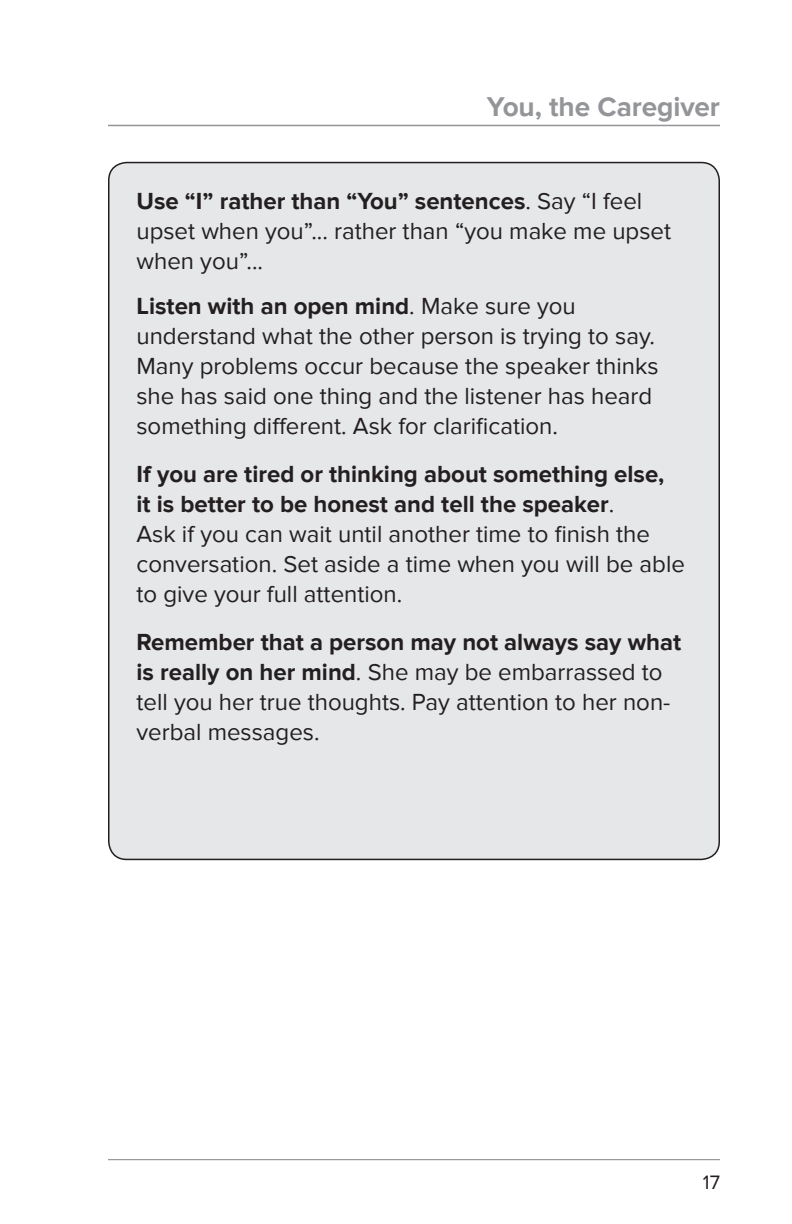
<style>
.page{position:relative;width:792px;height:1224px;background:#fff}
.page>*{position:absolute;margin:0;border:0;box-sizing:border-box;transform-origin:0 0}
.t1{font:700 28px "Proxima Nova";letter-spacing:-.005em;color:#939598}
.Body_text{font:24px/30px "Proxima Nova";color:#231f20}
.t2{font:20px "Proxima Nova";color:#231f20}
.s1{font-weight:700}
</style>
<div class="page">
<hr style="left:108px;top:1159px;width:612px;height:1px;background:#808285">
<hr style="left:108px;top:125px;width:612px;height:1px;background:#939598">
<div style="left:109px;top:163px;width:610px;height:696px;background:#e6e7e9;border-radius:18px"></div>
<p class="t1" style="left:487px;top:90px;width:235px">You, the Caregiver</p>
<p class="Body_text" style="left:136px;top:187px;width:536px"><span class="s1">Use “I” rather than “You” sentences</span>. Say “I feel upset when you”... rather than “you make me upset when you”...</p>
<p class="Body_text" style="left:136px;top:291px;width:524px"><span class="s1">Listen with an open mind</span>. Make sure you understand what the other person is trying to say.<br>Many problems occur because the speaker thinks she has said one thing and the listener has heard something different. Ask for clarification.</p>
<p class="Body_text" style="left:136px;top:459px;width:550px"><span class="s1">If you are tired or thinking about something else,<br>it is better to be honest and tell the speaker</span>.<br>Ask if you can wait until another time to finish the conversation. Set aside a time when you will be able to give your full attention.</p>
<p class="Body_text" style="left:136px;top:627px;width:546px"><span class="s1">Remember that a person may not always say what is really on her mind</span>. She may be embarrassed to tell you her true thoughts. Pay attention to her non&shy;verbal messages.</p>
<p class="t2" style="left:703px;top:1170px;width:19px">17</p>
</div>
